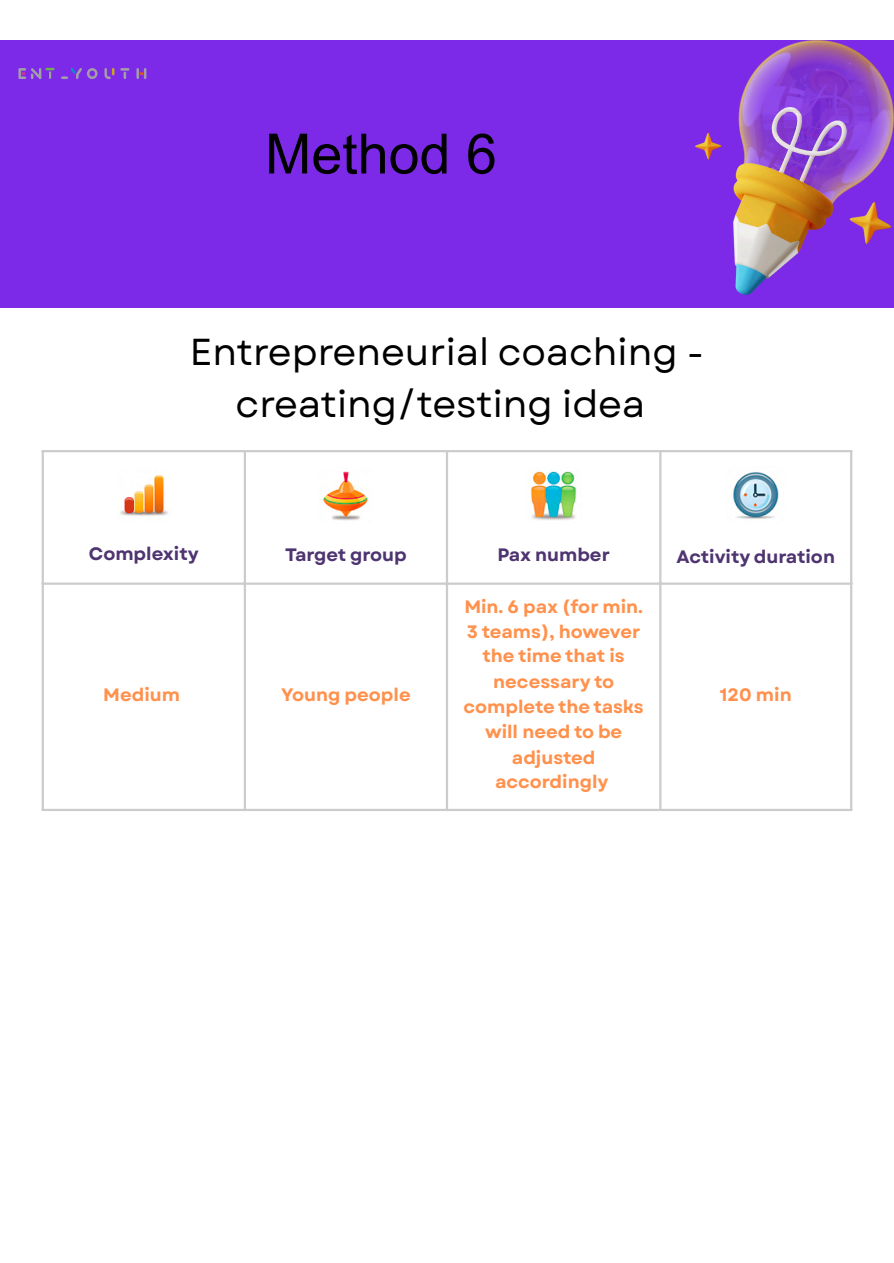
<style>
.page{position:relative;width:894px;height:1263px;background:#fff}
.page>*{position:absolute;margin:0;border:0;box-sizing:border-box;transform-origin:0 0}
.t1{font:55.5px "Arial MT Pro";color:#000}
.t2{font:37.5px/52.8px "Garet";color:#000;text-align:center}
.t3{font:700 18px/25px "Garet";color:#ff914d;text-align:center}
.t4{font:700 18px "Garet";color:#4e3470}
</style>
<div class="page">
<div style="left:0;top:40px;width:893px;height:268px;background:#7d2ae8"></div>
<img style="left:695px;top:40px;width:198px;height:254px">
<img style="left:18px;top:67px;width:129px;height:12px">
<img style="left:120px;top:473px;width:48px;height:43px">
<img style="left:323px;top:471px;width:45px;height:50px">
<img style="left:531px;top:471px;width:46px;height:49px">
<img style="left:733px;top:472px;width:46px;height:47px">
<hr style="left:42px;top:452px;width:2px;height:357px;background:#ccc">
<hr style="left:244px;top:452px;width:2px;height:357px;background:#ccc">
<hr style="left:446px;top:452px;width:2px;height:357px;background:#ccc">
<hr style="left:659px;top:452px;width:2px;height:357px;background:#ccc">
<hr style="left:849px;top:452px;width:3px;height:357px;background:#ccc">
<hr style="left:42px;top:450px;width:810px;height:2px;background:#ccc">
<hr style="left:42px;top:582px;width:810px;height:3px;background:#ccc">
<hr style="left:42px;top:809px;width:810px;height:2px;background:#ccc">
<p class="t1" style="left:265px;top:133px;width:233px">Method 6</p>
<p class="t2" style="left:190px;top:325px;width:515px">Entrepreneurial coaching - creating/testing idea</p>
<p class="t4" style="left:89px;top:541px;width:111px">Complexity</p>
<p class="t4" style="left:285px;top:542px;width:123px">Target group</p>
<p class="t4" style="left:497px;top:542px;width:114px">Pax number</p>
<p class="t4" style="left:676px;top:543px;width:160px">Activity duration</p>
<p class="t3" style="left:103px;top:682px;width:78px">Medium</p>
<p class="t3" style="left:281px;top:682px;width:131px">Young people</p>
<p class="t3" style="left:463px;top:594px;width:182px">Min. 6 pax (for min.<br>3 teams), however the time that is necessary to complete the tasks will need to be adjusted accordingly</p>
<p class="t3" style="left:719px;top:682px;width:73px">120 min</p>
</div>
